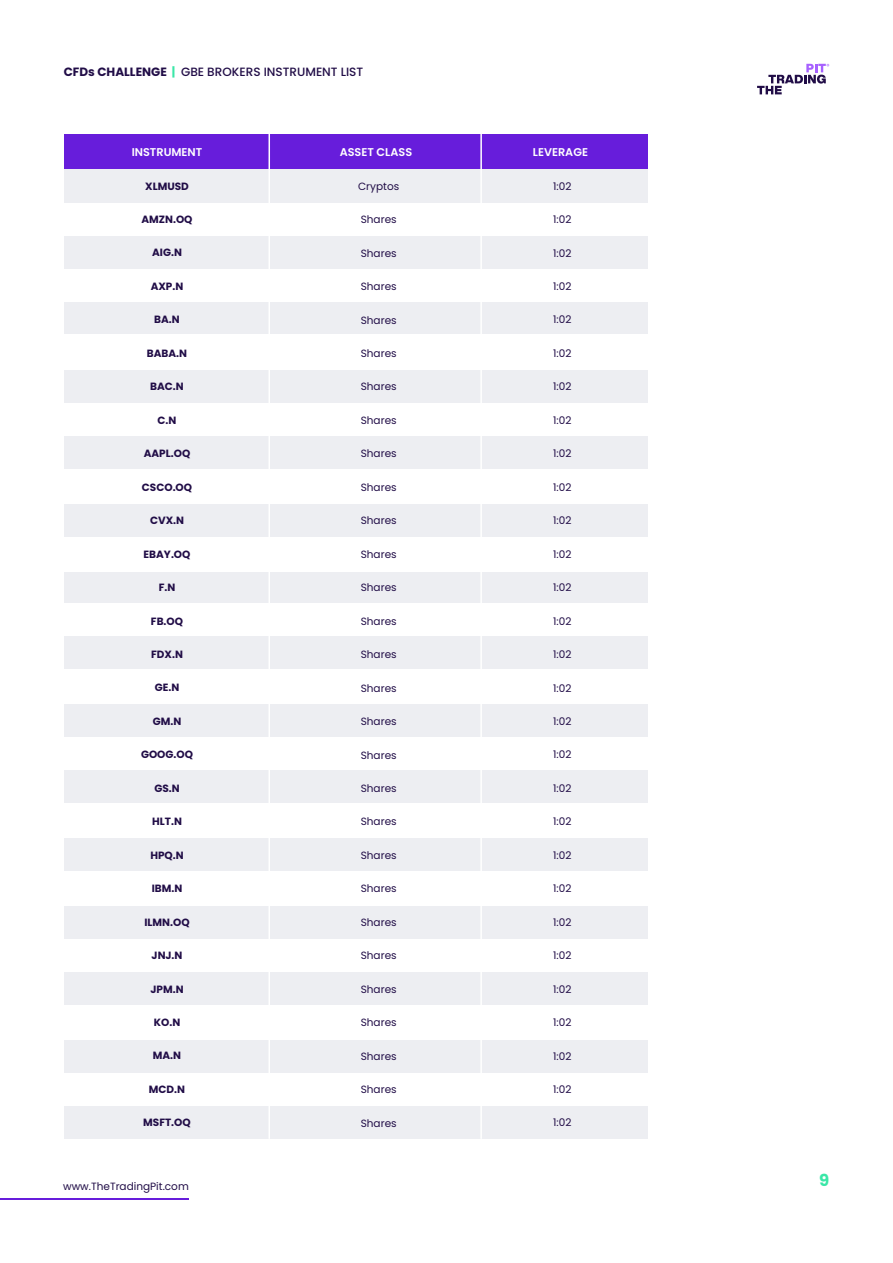
<style>
.page{position:relative;width:893px;height:1263px;background:#fff}
.page>*{position:absolute;margin:0;border:0;box-sizing:border-box;transform-origin:0 0}
.t1{font:700 16.5px "Poppins";color:#3ae7a7}
.t2{font:500 12px "Poppins";color:#210d47}
.t3{font:600 11.25px "Poppins";color:#fff}
.t4{font:10.5px "Poppins";color:#210d47}
.t5{font:700 10.5px "Poppins";color:#210d47}
.s1{font-weight:700}
.s2{font-weight:700;color:#3ae7a7}
</style>
<div class="page">
<svg style="left:757px;top:64px;width:72px;height:30px"></svg>
<hr style="left:0;top:1198px;width:189px;height:1px;background:#671ddb">
<div style="left:64px;top:370px;width:583px;height:33px;background:#edeef2"></div>
<div style="left:64px;top:704px;width:583px;height:33px;background:#edeef2"></div>
<div style="left:64px;top:1040px;width:583px;height:33px;background:#edeef2"></div>
<div style="left:64px;top:504px;width:583px;height:32px;background:#edeef2"></div>
<div style="left:64px;top:838px;width:583px;height:33px;background:#edeef2"></div>
<div style="left:64px;top:436px;width:583px;height:32px;background:#edeef2"></div>
<div style="left:64px;top:770px;width:583px;height:33px;background:#edeef2"></div>
<div style="left:64px;top:1106px;width:583px;height:33px;background:#edeef2"></div>
<div style="left:64px;top:169px;width:583px;height:33px;background:#edeef2"></div>
<div style="left:64px;top:236px;width:583px;height:33px;background:#edeef2"></div>
<div style="left:64px;top:570px;width:583px;height:33px;background:#edeef2"></div>
<div style="left:64px;top:906px;width:583px;height:33px;background:#edeef2"></div>
<div style="left:64px;top:301px;width:583px;height:33px;background:#edeef2"></div>
<div style="left:64px;top:636px;width:583px;height:33px;background:#edeef2"></div>
<div style="left:64px;top:972px;width:583px;height:33px;background:#edeef2"></div>
<div style="left:64px;top:537px;width:583px;height:35px;background:#fff"></div>
<div style="left:64px;top:134px;width:583px;height:34px;background:#671ddb"></div>
<hr style="left:269px;top:134px;width:1px;height:1005px;background:#fff">
<hr style="left:480px;top:134px;width:2px;height:1005px;background:#fff">
<p class="t2" style="left:64px;top:65px;width:301px"><span class="s1">CFDs CHALLENGE</span> <span class="s2">|</span> GBE BROKERS INSTRUMENT LIST</p>
<p class="t3" style="left:132px;top:145px;width:72px">INSTRUMENT</p>
<p class="t5" style="left:145px;top:180px;width:45px">XLMUSD</p>
<p class="t5" style="left:142px;top:213px;width:53px">AMZN.OQ</p>
<p class="t5" style="left:152px;top:247px;width:31px">AIG.N</p>
<p class="t5" style="left:151px;top:280px;width:34px">AXP.N</p>
<p class="t5" style="left:154px;top:314px;width:27px">BA.N</p>
<p class="t5" style="left:147px;top:347px;width:42px">BABA.N</p>
<p class="t5" style="left:150px;top:381px;width:35px">BAC.N</p>
<p class="t5" style="left:158px;top:414px;width:20px">C.N</p>
<p class="t5" style="left:144px;top:447px;width:48px">AAPL.OQ</p>
<p class="t5" style="left:142px;top:481px;width:52px">CSCO.OQ</p>
<p class="t5" style="left:150px;top:514px;width:36px">CVX.N</p>
<p class="t5" style="left:144px;top:548px;width:48px">EBAY.OQ</p>
<p class="t5" style="left:159px;top:581px;width:18px">F.N</p>
<p class="t5" style="left:151px;top:615px;width:34px">FB.OQ</p>
<p class="t5" style="left:151px;top:648px;width:33px">FDX.N</p>
<p class="t5" style="left:155px;top:682px;width:26px">GE.N</p>
<p class="t5" style="left:153px;top:715px;width:30px">GM.N</p>
<p class="t5" style="left:141px;top:748px;width:53px">GOOG.OQ</p>
<p class="t5" style="left:154px;top:782px;width:27px">GS.N</p>
<p class="t5" style="left:152px;top:815px;width:31px">HLT.N</p>
<p class="t5" style="left:150px;top:849px;width:35px">HPQ.N</p>
<p class="t5" style="left:152px;top:882px;width:32px">IBM.N</p>
<p class="t5" style="left:144px;top:916px;width:47px">ILMN.OQ</p>
<p class="t5" style="left:152px;top:949px;width:32px">JNJ.N</p>
<p class="t5" style="left:150px;top:983px;width:35px">JPM.N</p>
<p class="t5" style="left:154px;top:1016px;width:28px">KO.N</p>
<p class="t5" style="left:153px;top:1050px;width:30px">MA.N</p>
<p class="t5" style="left:149px;top:1083px;width:38px">MCD.N</p>
<p class="t5" style="left:143px;top:1116px;width:49px">MSFT.OQ</p>
<p class="t4" style="left:63px;top:1181px;width:127px">www.TheTradingPit.com</p>
<p class="t3" style="left:340px;top:145px;width:74px">ASSET CLASS</p>
<p class="t3" style="left:533px;top:145px;width:57px">LEVERAGE</p>
<p class="t4" style="left:358px;top:180px;width:43px">Cryptos</p>
<p class="t4" style="left:361px;top:213px;width:37px">Shares</p>
<p class="t4" style="left:361px;top:247px;width:37px">Shares</p>
<p class="t4" style="left:361px;top:280px;width:37px">Shares</p>
<p class="t4" style="left:361px;top:314px;width:37px">Shares</p>
<p class="t4" style="left:361px;top:347px;width:37px">Shares</p>
<p class="t4" style="left:361px;top:381px;width:37px">Shares</p>
<p class="t4" style="left:361px;top:414px;width:37px">Shares</p>
<p class="t4" style="left:361px;top:448px;width:37px">Shares</p>
<p class="t4" style="left:361px;top:481px;width:37px">Shares</p>
<p class="t4" style="left:361px;top:514px;width:37px">Shares</p>
<p class="t4" style="left:361px;top:548px;width:37px">Shares</p>
<p class="t4" style="left:361px;top:581px;width:37px">Shares</p>
<p class="t4" style="left:361px;top:615px;width:37px">Shares</p>
<p class="t4" style="left:361px;top:648px;width:37px">Shares</p>
<p class="t4" style="left:361px;top:682px;width:37px">Shares</p>
<p class="t4" style="left:361px;top:715px;width:37px">Shares</p>
<p class="t4" style="left:361px;top:749px;width:37px">Shares</p>
<p class="t4" style="left:361px;top:782px;width:37px">Shares</p>
<p class="t4" style="left:361px;top:816px;width:37px">Shares</p>
<p class="t4" style="left:361px;top:849px;width:37px">Shares</p>
<p class="t4" style="left:361px;top:882px;width:37px">Shares</p>
<p class="t4" style="left:361px;top:916px;width:37px">Shares</p>
<p class="t4" style="left:361px;top:949px;width:37px">Shares</p>
<p class="t4" style="left:361px;top:983px;width:37px">Shares</p>
<p class="t4" style="left:361px;top:1016px;width:37px">Shares</p>
<p class="t4" style="left:361px;top:1050px;width:37px">Shares</p>
<p class="t4" style="left:361px;top:1083px;width:37px">Shares</p>
<p class="t4" style="left:361px;top:1117px;width:37px">Shares</p>
<p class="t4" style="left:553px;top:180px;width:20px">1:02</p>
<p class="t4" style="left:553px;top:213px;width:20px">1:02</p>
<p class="t4" style="left:553px;top:247px;width:20px">1:02</p>
<p class="t4" style="left:553px;top:280px;width:20px">1:02</p>
<p class="t4" style="left:553px;top:314px;width:20px">1:02</p>
<p class="t4" style="left:553px;top:347px;width:20px">1:02</p>
<p class="t4" style="left:553px;top:381px;width:20px">1:02</p>
<p class="t4" style="left:553px;top:414px;width:20px">1:02</p>
<p class="t4" style="left:553px;top:447px;width:20px">1:02</p>
<p class="t4" style="left:553px;top:481px;width:20px">1:02</p>
<p class="t4" style="left:553px;top:514px;width:20px">1:02</p>
<p class="t4" style="left:553px;top:548px;width:20px">1:02</p>
<p class="t4" style="left:553px;top:581px;width:20px">1:02</p>
<p class="t4" style="left:553px;top:615px;width:20px">1:02</p>
<p class="t4" style="left:553px;top:648px;width:20px">1:02</p>
<p class="t4" style="left:553px;top:682px;width:20px">1:02</p>
<p class="t4" style="left:553px;top:715px;width:20px">1:02</p>
<p class="t4" style="left:553px;top:749px;width:20px">1:02</p>
<p class="t4" style="left:553px;top:782px;width:20px">1:02</p>
<p class="t4" style="left:553px;top:815px;width:20px">1:02</p>
<p class="t4" style="left:553px;top:849px;width:20px">1:02</p>
<p class="t4" style="left:553px;top:882px;width:20px">1:02</p>
<p class="t4" style="left:553px;top:916px;width:20px">1:02</p>
<p class="t4" style="left:553px;top:949px;width:20px">1:02</p>
<p class="t4" style="left:553px;top:983px;width:20px">1:02</p>
<p class="t4" style="left:553px;top:1016px;width:20px">1:02</p>
<p class="t4" style="left:553px;top:1050px;width:20px">1:02</p>
<p class="t4" style="left:553px;top:1083px;width:20px">1:02</p>
<p class="t4" style="left:553px;top:1117px;width:20px">1:02</p>
<h1 class="t1" style="left:819px;top:1170px;width:12px">9</h1>
</div>
